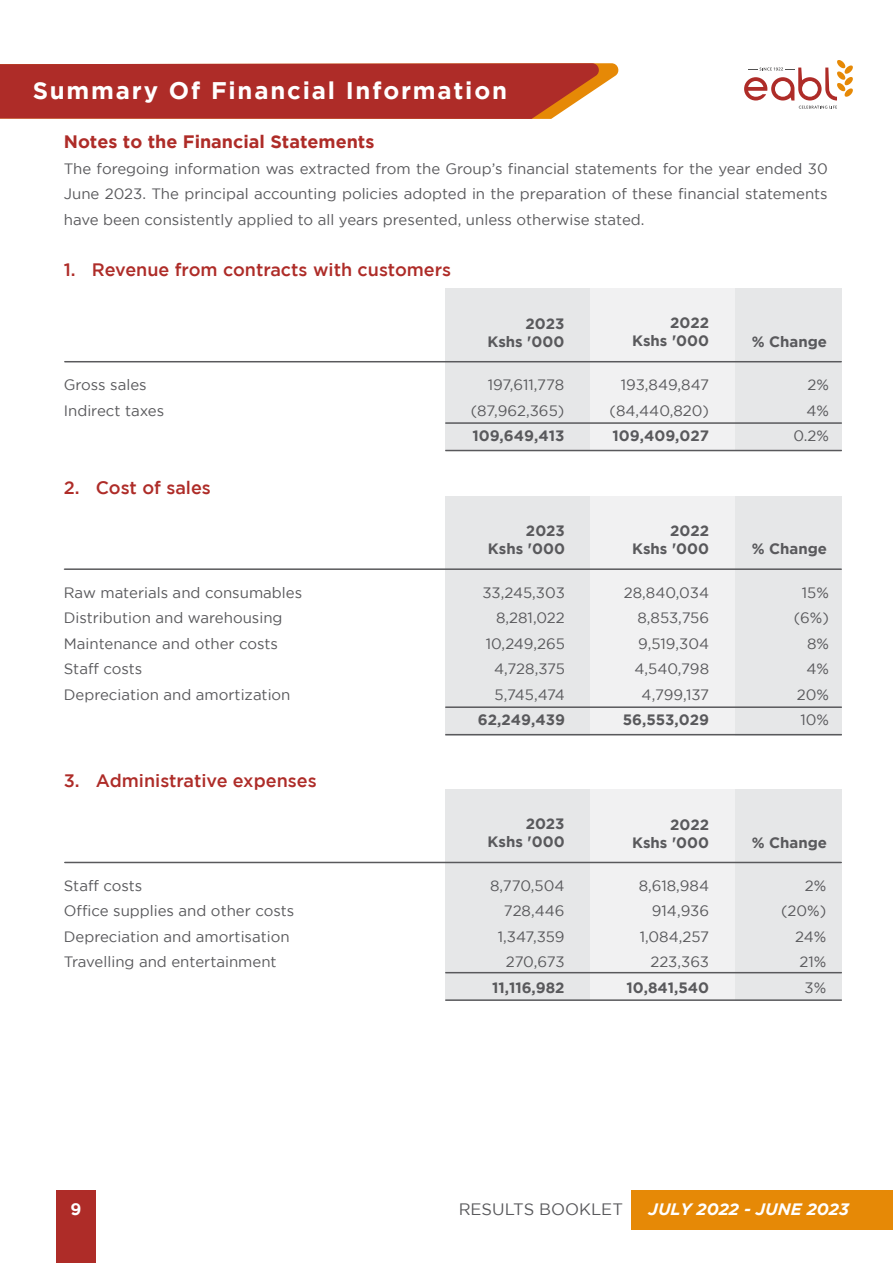
<style>
.page{position:relative;width:893px;height:1263px;background:#fff}
.page>*{position:absolute;margin:0;border:0;box-sizing:border-box;transform-origin:0 0}
.t1{font:700 24px "Gotham";letter-spacing:.075em;color:#fff}
.t2{font:500 18px "Gotham";color:#ae2c28}
.t3{font:700 18px "Gotham";color:#ae2c28}
.t4{font:italic 700 16.5px "Gotham";color:#fff}
.t5{font:16.5px "Gotham";color:#59595c}
.t6{font:700 16.5px "Gotham";color:#fff}
.t7{font:15px/25.5px "Gotham";color:#59595c;text-align:right}
.t8{font:700 15px/18px "Gotham";color:#59595c;text-align:right}
</style>
<div class="page">
<div style="left:445px;top:288px;width:145px;height:162px;background:#e6e7e8"></div>
<div style="left:590px;top:288px;width:145px;height:162px;background:#f1f1f2"></div>
<div style="left:735px;top:288px;width:107px;height:162px;background:#e6e7e8"></div>
<hr style="left:64px;top:361px;width:778px;height:1px;background:#59595c">
<hr style="left:445px;top:422px;width:397px;height:2px;background:#59595c">
<hr style="left:445px;top:450px;width:397px;height:1px;background:#59595c">
<div style="left:445px;top:496px;width:145px;height:239px;background:#e6e7e8"></div>
<div style="left:590px;top:496px;width:145px;height:239px;background:#f1f1f2"></div>
<div style="left:735px;top:496px;width:107px;height:239px;background:#e6e7e8"></div>
<hr style="left:64px;top:568px;width:778px;height:2px;background:#59595c">
<hr style="left:445px;top:706px;width:397px;height:2px;background:#59595c">
<hr style="left:445px;top:734px;width:397px;height:1px;background:#59595c">
<div style="left:445px;top:789px;width:145px;height:212px;background:#e6e7e8"></div>
<div style="left:590px;top:789px;width:145px;height:212px;background:#f1f1f2"></div>
<div style="left:735px;top:789px;width:107px;height:212px;background:#e6e7e8"></div>
<hr style="left:64px;top:862px;width:778px;height:1px;background:#59595c">
<svg style="left:744px;top:60px;width:109px;height:49px"></svg>
<svg style="left:0;top:63px;width:619px;height:56px;background:#b43b32"></svg>
<div style="left:56px;top:1190px;width:40px;height:73px;background:#ae2c28"></div>
<div style="left:632px;top:1190px;width:261px;height:39px;background:#e68906"></div>
<hr style="left:445px;top:972px;width:397px;height:1px;background:#59595c">
<hr style="left:445px;top:999px;width:397px;height:2px;background:#59595c">
<h1 class="t1" style="left:33px;top:77px;width:476px">Summary Of Financial Information</h1>
<p class="t3" style="left:64px;top:131px;width:312px">Notes to the Financial Statements</p>
<p class="t7" style="left:64px;top:155px;width:765px;text-align:justify">The foregoing information was extracted from the Group’s financial statements for the year ended 30<br>June 2023. The principal accounting policies adopted in the preparation of these financial statements have been consistently applied to all years presented, unless otherwise stated.</p>
<p class="t2" style="left:64px;top:259px;width:389px">1. Revenue from contracts with customers</p>
<p class="t7" style="left:64px;top:372px;width:102px;text-align:left">Gross sales<br>Indirect taxes</p>
<p class="t2" style="left:64px;top:477px;width:149px">2. Cost of sales</p>
<p class="t7" style="left:64px;top:579px;width:240px;text-align:left">Raw materials and consumables<br>Distribution and warehousing<br>Maintenance and other costs<br>Staff costs<br>Depreciation and amortization</p>
<p class="t2" style="left:64px;top:770px;width:254px">3. Administrative expenses</p>
<p class="t7" style="left:64px;top:872px;width:232px;text-align:left">Staff costs<br>Office supplies and other costs<br>Depreciation and amortisation<br>Travelling and entertainment</p>
<p class="t8" style="left:487px;top:314px;width:78px">2023<br>Kshs '000</p>
<p class="t7" style="left:471px;top:372px;width:95px">197,611,778 (87,962,365)</p>
<p class="t8" style="left:472px;top:426px;width:93px">109,649,413</p>
<p class="t8" style="left:488px;top:521px;width:78px">2023<br>Kshs '000</p>
<p class="t7" style="left:482px;top:579px;width:84px">33,245,303<br>8,281,022<br>10,249,265<br>4,728,375<br>5,745,474</p>
<p class="t8" style="left:478px;top:710px;width:89px">62,249,439</p>
<p class="t8" style="left:488px;top:814px;width:78px">2023<br>Kshs '000</p>
<p class="t7" style="left:490px;top:872px;width:76px">8,770,504<br>728,446<br>1,347,359<br>270,673</p>
<p class="t8" style="left:492px;top:978px;width:74px">11,116,982</p>
<p class="t8" style="left:632px;top:313px;width:78px">2022<br>Kshs '000</p>
<p class="t7" style="left:609px;top:372px;width:101px">193,849,847 (84,440,820)</p>
<p class="t8" style="left:613px;top:426px;width:98px">109,409,027</p>
<p class="t8" style="left:632px;top:521px;width:78px">2022<br>Kshs '000</p>
<p class="t7" style="left:624px;top:579px;width:87px">28,840,034<br>8,853,756<br>9,519,304<br>4,540,798<br>4,799,137</p>
<p class="t8" style="left:623px;top:710px;width:88px">56,553,029</p>
<p class="t8" style="left:632px;top:815px;width:78px">2022<br>Kshs '000</p>
<p class="t7" style="left:639px;top:872px;width:72px">8,618,984<br>914,936<br>1,084,257<br>223,363</p>
<p class="t8" style="left:626px;top:978px;width:84px">10,841,540</p>
<p class="t8" style="left:752px;top:332px;width:77px">% Change</p>
<p class="t7" style="left:793px;top:372px;width:37px">2%<br>4%<br>0.2%</p>
<p class="t8" style="left:752px;top:540px;width:77px">% Change</p>
<p class="t7" style="left:794px;top:579px;width:37px">15% (6%)<br>8%<br>4%<br>20%<br>10%</p>
<p class="t8" style="left:752px;top:833px;width:77px">% Change</p>
<p class="t7" style="left:781px;top:872px;width:47px">2% (20%)<br>24%<br>21%<br>3%</p>
<p class="t6" style="left:71px;top:1200px;width:12px">9</p>
<p class="t5" style="left:459px;top:1200px;width:166px">RESULTS BOOKLET</p>
<p class="t4" style="left:648px;top:1199px;width:202px">JULY 2022 - JUNE 2023</p>
</div>
